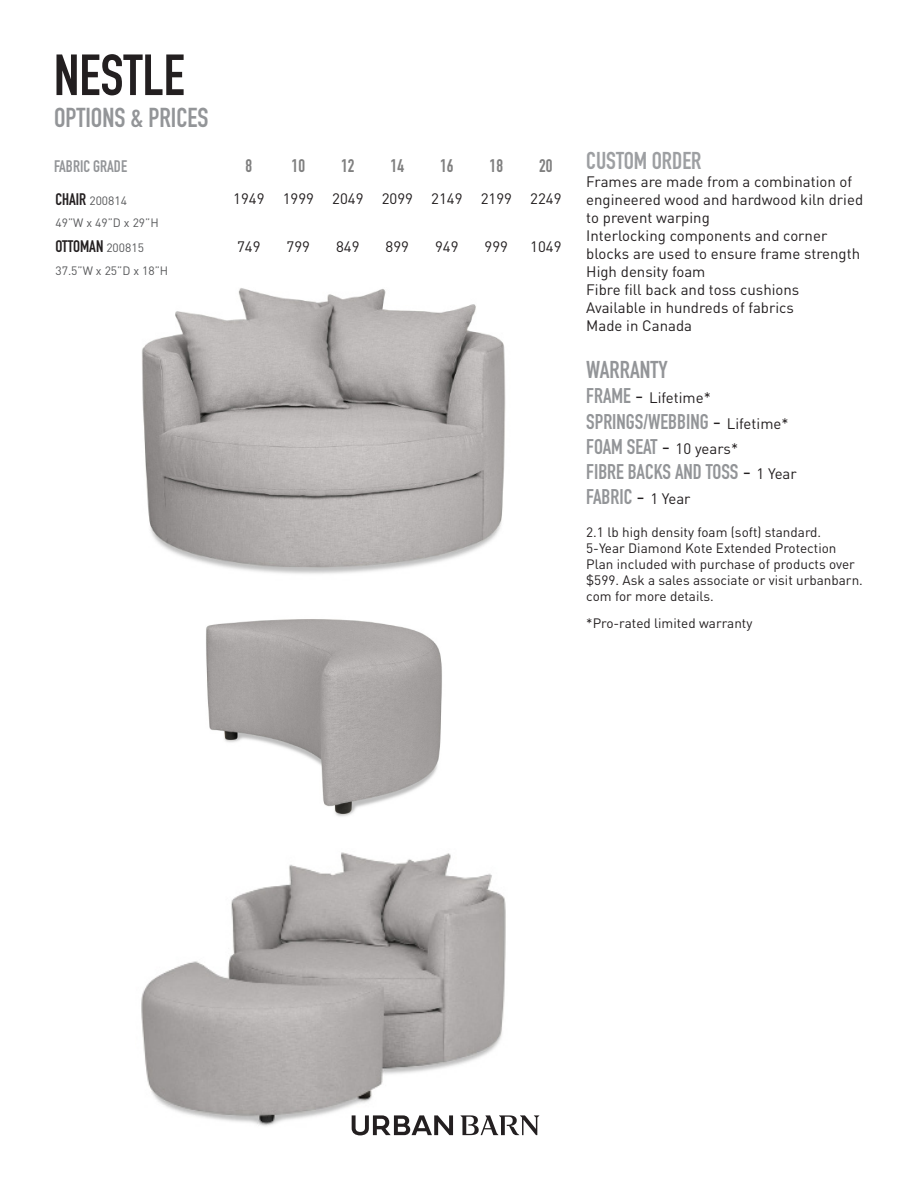
<style>
.page{position:relative;width:918px;height:1188px;background:#fff}
.page>*{position:absolute;margin:0;border:0;box-sizing:border-box;transform-origin:0 0}
.t1{font:57px "DIN Engschrift Std";color:#231f20}
.t2{font:27px "DIN Engschrift Std";color:#939598}
.t3{font:24px "DIN Engschrift Std";color:#9d9fa2}
.t4{font:24px "DIN Engschrift Std";color:#939598}
.t5{font:21px "DIN Engschrift Std";color:#939598}
.Grade{font:18px "DIN Engschrift Std";color:#7f7f7f}
.Grade-2{font:16.5px "DIN Engschrift Std";color:#231f20}
.t6{font:16.5px "DIN Engschrift Std";color:#939598}
.Grade-3{font:15px/18px "DINOT";color:#231f20}
.t7{font:13.5px/16.2px "DINOT";color:#231f20}
.Grade-4{font:12px "DINOT";color:#57585a}
.s1{font-family:"DIN Engschrift Std";font-size:21px;color:#939598}
.s2{font-size:21px}
.s3{font-family:"DINOT";color:#231f20}
.s4{font-family:"DINOT";font-size:15px;color:#231f20}
.s5{font-family:"DIN Engschrift Std";font-size:16.5px;color:#231f20}
.s6{font-family:"DINOT";font-size:12px;color:#57585a}
</style>
<div class="page">
<img style="left:142px;top:288px;width:364px;height:286px">
<img style="left:206px;top:619px;width:236px;height:198px">
<img style="left:141px;top:852px;width:365px;height:276px">
<svg style="left:352px;top:1115px;width:101px;height:20px"></svg>
<svg style="left:460px;top:1115px;width:79px;height:20px"></svg>
<p class="t1" style="left:54px;top:42px;width:132px">NESTLE</p>
<p class="t2" style="left:54px;top:101px;width:156px">OPTIONS &amp; PRICES</p>
<p class="t6" style="left:54px;top:157px;width:75px">FABRIC GRADE</p>
<p class="t3" style="left:586px;top:147px;width:117px">CUSTOM ORDER</p>
<p class="Grade-3" style="left:586px;top:172px;width:278px">Frames are made from a combination of engineered wood and hardwood kiln dried to prevent warping</p>
<p class="Grade-3" style="left:586px;top:226px;width:275px">Interlocking components and corner blocks are used to ensure frame strength</p>
<p class="Grade-3" style="left:586px;top:262px;width:121px">High density foam</p>
<p class="Grade-3" style="left:586px;top:280px;width:215px">Fibre fill back and toss cushions</p>
<p class="Grade-3" style="left:586px;top:298px;width:209px">Available in hundreds of fabrics</p>
<p class="Grade-3" style="left:586px;top:316px;width:107px">Made in Canada</p>
<p class="t4" style="left:586px;top:356px;width:83px">WARRANTY</p>
<p class="Grade-3" style="left:586px;top:388px;width:126px"><span class="s1">FRAME</span> <span class="s2">-</span> Lifetime*</p>
<p class="t5" style="left:586px;top:409px;width:204px">SPRINGS/WEBBING <span class="s3">-</span> <span class="s4">Lifetime*</span></p>
<p class="t5" style="left:586px;top:434px;width:153px">FOAM SEAT <span class="s3">-</span> <span class="s4">10 years*</span></p>
<p class="t5" style="left:586px;top:459px;width:212px">FIBRE BACKS AND TOSS <span class="s3">-</span> <span class="s4">1 Year</span></p>
<p class="t5" style="left:586px;top:484px;width:106px">FABRIC <span class="s3">-</span> <span class="s4">1 Year</span></p>
<p class="t7" style="left:586px;top:523px;width:236px">2.1 lb high density foam (soft) standard.</p>
<p class="t7" style="left:586px;top:539px;width:278px">5-Year Diamond Kote Extended Protection Plan included with purchase of products over $599. Ask a sales associate or visit urbanbarn. com for more details.</p>
<p class="t7" style="left:586px;top:615px;width:168px">*Pro-rated limited warranty</p>
<p class="Grade" style="left:246px;top:155px;width:8px">8</p>
<p class="Grade" style="left:292px;top:155px;width:15px">10</p>
<p class="Grade" style="left:341px;top:155px;width:15px">12</p>
<p class="Grade" style="left:391px;top:155px;width:15px">14</p>
<p class="Grade" style="left:440px;top:155px;width:15px">16</p>
<p class="Grade" style="left:490px;top:155px;width:15px">18</p>
<p class="Grade" style="left:539px;top:155px;width:15px">20</p>
<p class="Grade-4" style="left:56px;top:192px;width:73px"><span class="s5">CHAIR</span> 200814</p>
<p class="Grade-3" style="left:233px;top:189px;width:33px">1949</p>
<p class="Grade-3" style="left:283px;top:189px;width:33px">1999</p>
<p class="Grade-3" style="left:332px;top:189px;width:33px">2049</p>
<p class="Grade-3" style="left:382px;top:189px;width:33px">2099</p>
<p class="Grade-3" style="left:431px;top:189px;width:33px">2149</p>
<p class="Grade-3" style="left:481px;top:189px;width:33px">2199</p>
<p class="Grade-3" style="left:530px;top:189px;width:33px">2249</p>
<p class="Grade-4" style="left:56px;top:214px;width:105px">49”W x 49”D x 29”H</p>
<p class="Grade-2" style="left:56px;top:236px;width:90px">OTTOMAN <span class="s6">200815</span></p>
<p class="Grade-3" style="left:237px;top:237px;width:25px">749</p>
<p class="Grade-3" style="left:287px;top:237px;width:25px">799</p>
<p class="Grade-3" style="left:336px;top:237px;width:25px">849</p>
<p class="Grade-3" style="left:386px;top:237px;width:25px">899</p>
<p class="Grade-3" style="left:435px;top:237px;width:25px">949</p>
<p class="Grade-3" style="left:485px;top:237px;width:25px">999</p>
<p class="Grade-3" style="left:530px;top:237px;width:33px">1049</p>
<p class="Grade-4" style="left:56px;top:262px;width:114px">37.5”W x 25”D x 18”H</p>
</div>
